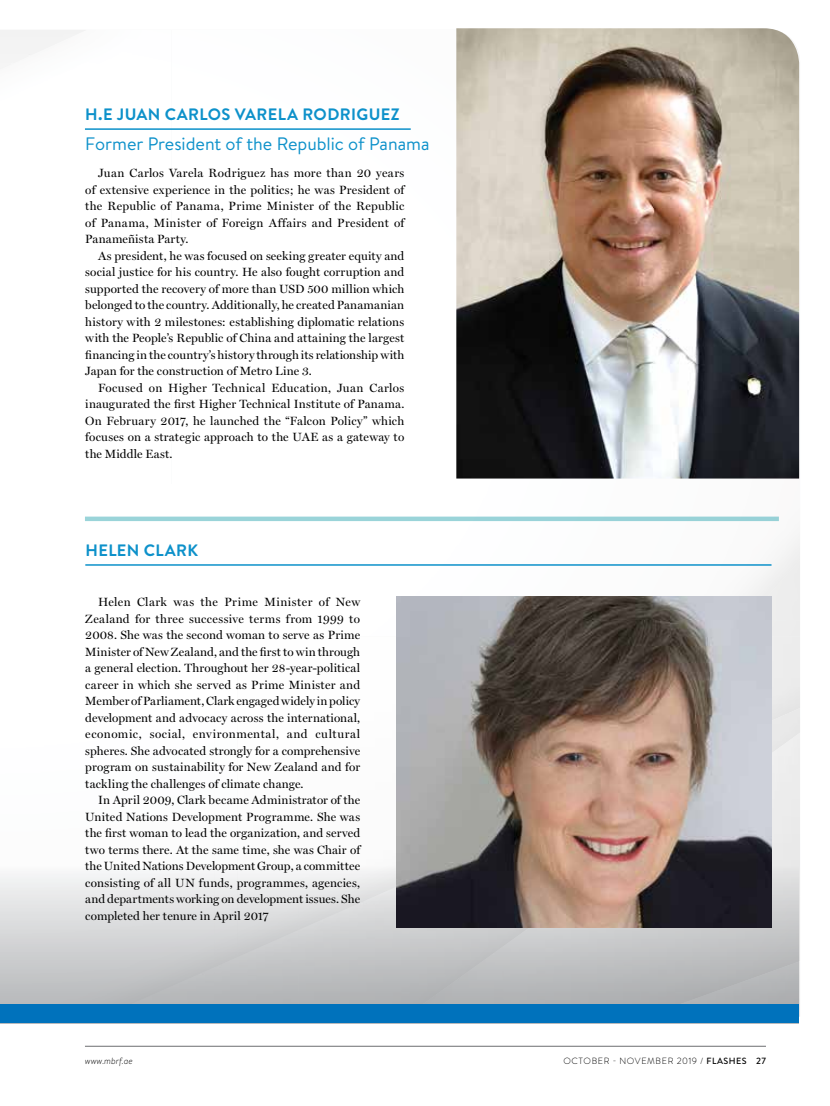
<style>
.page{position:relative;width:830px;height:1106px;background:#fff}
.page>*{position:absolute;margin:0;border:0;box-sizing:border-box;transform-origin:0 0}
.t1{font:18px "Brandon Text";letter-spacing:-.005em;color:#0d91ca}
.t2{font:700 16.5px "Brandon Text";letter-spacing:.025em;color:#0d91ca}
.t3{font:12px/16.5px "Miller Display";letter-spacing:.015em;color:#000;text-align:justify}
.t4{font:300 9px "Brandon Text";letter-spacing:.07em;color:#000}
.t5{font:italic 300 9px "Brandon Text";color:#000}
.s1{font-weight:500}
</style>
<div class="page">
<hr style="left:85px;top:1046px;width:680px;height:1px;background:#6d6e71">
<img style="left:237px;top:478px;width:415px;height:88px">
<img style="left:652px;top:409px;width:147px;height:157px">
<img style="left:745px;top:560px;width:54px;height:60px">
<img style="left:771px;top:620px;width:28px;height:16px">
<div style="left:771px;top:636px;width:28px;height:72px;background:#ececec"></div>
<img style="left:771px;top:708px;width:28px;height:24px">
<div style="left:771px;top:732px;width:28px;height:165px;background:#ececec"></div>
<img style="left:0;top:804px;width:797px;height:200px">
<div style="left:0;top:1004px;width:797px;height:19px;background:#0072bc"></div>
<hr style="left:85px;top:128px;width:325px;height:2px;background:#0d91ca">
<img style="left:456px;top:28px;width:342px;height:450px">
<hr style="left:85px;top:564px;width:686px;height:1px;background:#0d91ca">
<img style="left:396px;top:596px;width:375px;height:331px">
<div style="left:85px;top:516px;width:693px;height:5px;background:#9ad4d9"></div>
<h2 class="t2" style="left:85px;top:103px;width:316px">H.E JUAN CARLOS VARELA RODRIGUEZ</h2>
<h1 class="t1" style="left:85px;top:131px;width:345px">Former President of the Republic of Panama</h1>
<p class="t3" style="left:85px;top:165px;width:320px;text-indent:13px">Juan Carlos Varela Rodriguez has more than 20 years of extensive experience in the politics; he was President of the Republic of Panama, Prime Minister of the Republic of Panama, Minister of Foreign Affairs and President of Panameñista Party.</p>
<p class="t3" style="left:85px;top:247px;width:320px;text-indent:13px">As president, he was focused on seeking greater equity and social justice for his country. He also fought corruption and supported the recovery of more than USD 500 million which belonged to the country. Additionally, he created Panamanian history with 2 milestones: establishing diplomatic relations with the People’s Republic of China and attaining the largest financing in the country’s history through its relationship with Japan for the construction of Metro Line 3.</p>
<p class="t3" style="left:85px;top:379px;width:320px;text-indent:13px">Focused on Higher Technical Education, Juan Carlos inaugurated the first Higher Technical Institute of Panama.<br>On February 2017, he launched the “Falcon Policy” which focuses on a strategic approach to the UAE as a gateway to the Middle East.</p>
<h2 class="t2" style="left:85px;top:538px;width:114px">HELEN CLARK</h2>
<p class="t3" style="left:85px;top:594px;width:276px;text-indent:13px">Helen Clark was the Prime Minister of New Zealand for three successive terms from 1999 to 2008. She was the second woman to serve as Prime Minister of New Zealand, and the first to win through a general election. Throughout her 28-year-political career in which she served as Prime Minister and Member of Parliament, Clark engaged widely in policy development and advocacy across the international, economic, social, environmental, and cultural spheres. She advocated strongly for a comprehensive program on sustainability for New Zealand and for tackling the challenges of climate change.</p>
<p class="t3" style="left:85px;top:792px;width:276px;text-indent:13px">In April 2009, Clark became Administrator of the United Nations Development Programme. She was the first woman to lead the organization, and served two terms there. At the same time, she was Chair of the United Nations Development Group, a committee consisting of all UN funds, programmes, agencies, and departments working on development issues. She completed her tenure in April 2017</p>
<p class="t5" style="left:85px;top:1054px;width:49px">www.mbrf.ae</p>
<p class="t4" style="left:563px;top:1054px;width:204px">OCTOBER - NOVEMBER 2019 / <span class="s1">FLASHES 27</span></p>
</div>
